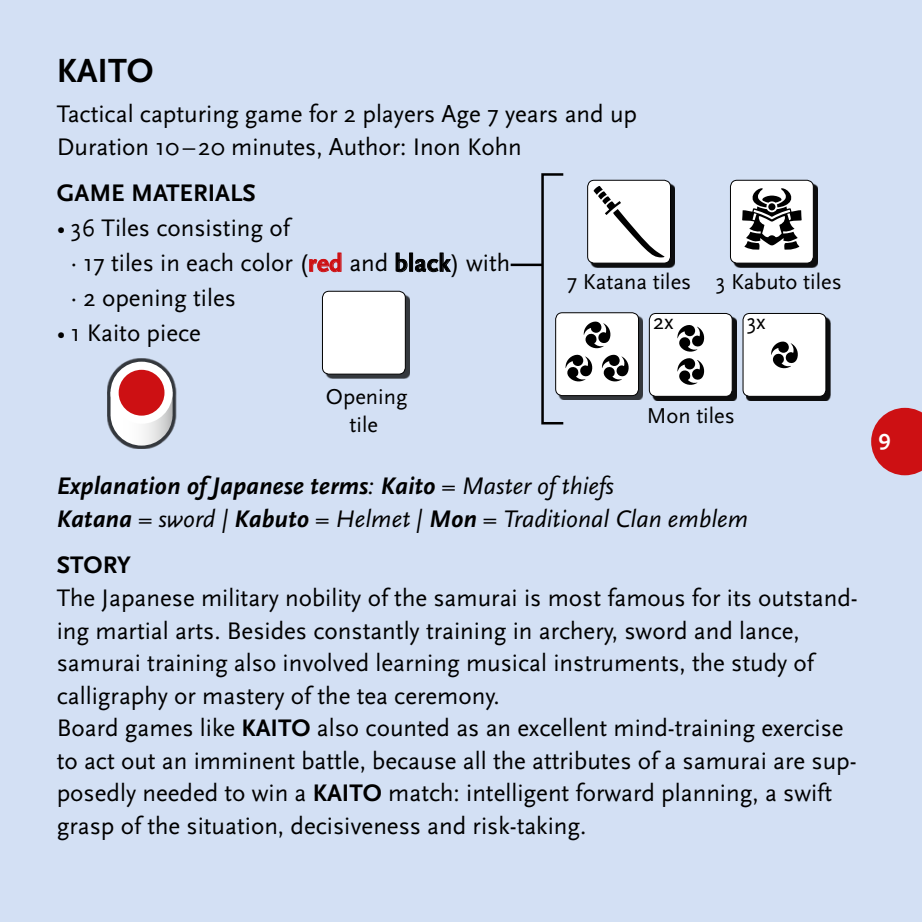
<style>
.page{position:relative;width:922px;height:922px;background:#fff}
.page>*{position:absolute;margin:0;border:0;box-sizing:border-box;transform-origin:0 0}
.t1{font:700 35px "Scala Sans";color:#000}
.t2{font:25px/32.5px "Scala Sans";color:#000}
.t3{font:italic 25px/32.5px "Scala Sans";color:#000}
.t4{font:700 25px "Scala Sans";color:#000}
.t5{font:22.5px/27.5px "Scala Sans";color:#000;text-align:center}
.t6{font:700 22.5px "Scala Sans";color:#fff}
.s1{font-weight:700;color:#cd1013}
.s2{font-weight:700}
</style>
<div class="page">
<div style="left:0;top:0;width:921px;height:921px;background:#d3e0f4"></div>
<svg style="left:871px;top:408px;width:50px;height:67px;background:#cd3036"></svg>
<svg style="left:309px;top:252px;width:33px;height:20px"></svg>
<svg style="left:395px;top:252px;width:12px;height:20px"></svg>
<div style="left:409px;top:253px;width:4px;height:19px;border:1px solid #000"></div>
<svg style="left:415px;top:252px;width:36px;height:20px"></svg>
<div style="left:541px;top:173px;width:23px;height:251px;border:2px solid #000"></div>
<hr style="left:510px;top:263px;width:32px;height:3px;background:#000">
<div style="left:325px;top:294px;width:84px;height:84px;background:#000;opacity:.75"></div>
<div style="left:322px;top:291px;width:83px;height:83px;background:#fff;border-radius:7px"></div>
<div style="left:322px;top:291px;width:83px;height:83px;border:1px solid #000;border-radius:7px"></div>
<div style="left:590px;top:183px;width:84px;height:84px;background:#000;opacity:.75"></div>
<div style="left:587px;top:180px;width:83px;height:83px;background:#fff;border-radius:7px"></div>
<div style="left:587px;top:180px;width:83px;height:83px;border:1px solid #000;border-radius:7px"></div>
<svg style="left:593px;top:186px;width:71px;height:71px"></svg>
<div style="left:558px;top:316px;width:84px;height:84px;background:#34383d"></div>
<div style="left:555px;top:313px;width:83px;height:82px;background:#fff;border-radius:7px"></div>
<div style="left:555px;top:312px;width:84px;height:84px;border:1px solid #000;border-radius:7px"></div>
<svg style="left:565px;top:321px;width:64px;height:61px"></svg>
<div style="left:652px;top:316px;width:84px;height:84px;background:#0d0e0f"></div>
<div style="left:649px;top:313px;width:83px;height:83px;background:#fff;border-radius:7px"></div>
<div style="left:648px;top:313px;width:84px;height:83px;border:1px solid #000;border-radius:7px"></div>
<svg style="left:677px;top:325px;width:28px;height:60px"></svg>
<div style="left:746px;top:316px;width:84px;height:84px;background:#0d0e0f"></div>
<div style="left:742px;top:313px;width:83px;height:83px;background:#fff;border-radius:7px"></div>
<div style="left:742px;top:313px;width:84px;height:83px;border:1px solid #000;border-radius:7px"></div>
<svg style="left:771px;top:341px;width:27px;height:28px"></svg>
<div style="left:733px;top:183px;width:84px;height:84px;background:#0d0e0f"></div>
<div style="left:730px;top:180px;width:83px;height:83px;background:#fff;border-radius:7px"></div>
<div style="left:729px;top:180px;width:84px;height:83px;border:1px solid #000;border-radius:7px"></div>
<svg style="left:742px;top:188px;width:59px;height:62px"></svg>
<div style="left:107px;top:358px;width:69px;height:91px;background:#000;opacity:.75"></div>
<svg style="left:110px;top:383px;width:62px;height:62px;background:#d4d5d8"></svg>
<svg style="left:110px;top:361px;width:62px;height:62px"></svg>
<div style="left:122px;top:373px;width:39px;height:39px;background:#cd1013;border-radius:50%"></div>
<div style="left:119px;top:370px;width:45px;height:45px;border:6px solid #cd1013;border-radius:50%"></div>
<h1 class="t1" style="left:57px;top:52px;width:98px">KAITO</h1>
<p class="t2" style="left:57px;top:98px;width:581px">Tactical capturing game for 2 players Age 7 years and up<br>Duration 10–20 minutes, Author: Inon Kohn</p>
<p class="t4" style="left:57px;top:180px;width:200px">GAME MATERIALS</p>
<p class="t2" style="left:71px;top:211px;width:440px;line-height:35px;text-indent:-14px">• 36 Tiles consisting of<br>· 17 tiles in each color (<span class="s1">red</span> and <span class="s2">black</span>) with · 2 opening tiles</p>
<p class="t2" style="left:57px;top:317px;width:146px">• 1 Kaito piece</p>
<p class="t5" style="left:566px;top:269px;width:276px">7 Katana tiles 3 Kabuto tiles</p>
<p class="t5" style="left:653px;top:308px;width:22px">2x</p>
<p class="t5" style="left:746px;top:308px;width:20px">3x</p>
<p class="t5" style="left:326px;top:383px;width:83px">Opening tile</p>
<p class="t5" style="left:646px;top:402px;width:90px">Mon tiles</p>
<p class="t3" style="left:57px;top:470px;width:693px"><span class="s2">Explanation of Japanese terms</span>: <span class="s2">Kaito</span> = Master of thiefs<br><span class="s2">Katana</span> = sword | <span class="s2">Kabuto</span> = Helmet | <span class="s2">Mon</span> = Traditional Clan emblem</p>
<p class="t4" style="left:57px;top:551px;width:76px">STORY</p>
<p class="t2" style="left:57px;top:582px;width:802px">The Japanese military nobility of the samurai is most famous for its outstand&shy;ing martial arts. Besides constantly training in archery, sword and lance, samurai training also involved learning musical instruments, the study of calligraphy or mastery of the tea ceremony.<br>Board games like <span class="s2">KAITO</span> also counted as an excellent mind-training exercise to act out an imminent battle, because all the attributes of a samurai are sup&shy;posedly needed to win a <span class="s2">KAITO</span> match: intelligent forward planning, a swift grasp of the situation, decisiveness and risk-taking.</p>
<p class="t6" style="left:878px;top:425px;width:14px">9</p>
</div>
